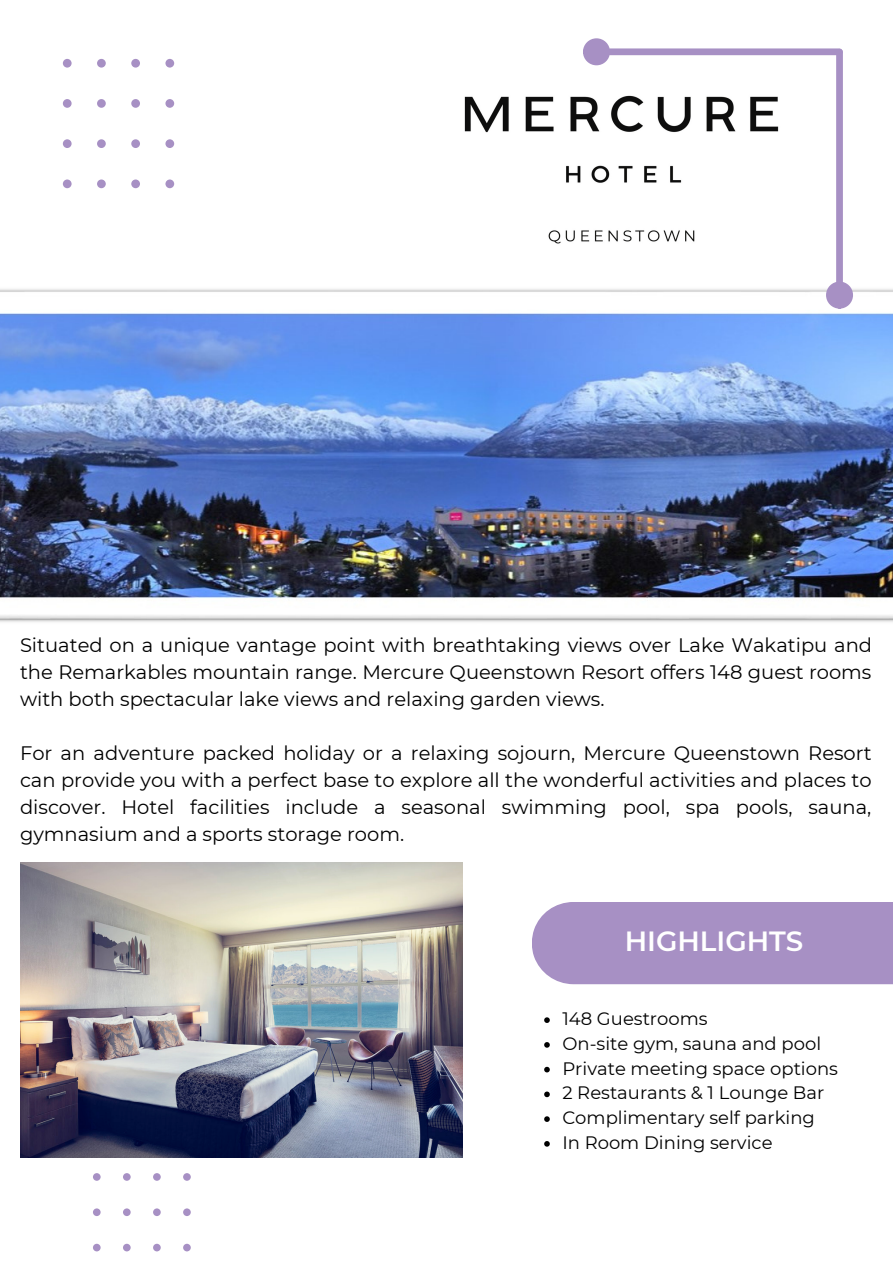
<style>
.page{position:relative;width:893px;height:1264px;background:#fff}
.page>*{position:absolute;margin:0;border:0;box-sizing:border-box;transform-origin:0 0}
.t1{font:600 27.75px "Montserrat";color:#fff}
.t2{font:19.5px/27px "Montserrat";color:#000;text-align:justify}
.t3{font:18px "Montserrat";color:#000}
</style>
<div class="page">
<img style="left:0;top:289px;width:892px;height:333px">
<div style="left:610px;top:48px;width:229px;height:7px;background:#a790c4"></div>
<div style="left:586px;top:42px;width:20px;height:20px;background:#a790c4;border-radius:50%"></div>
<div style="left:583px;top:38px;width:27px;height:27px;border:7px solid #a790c4;border-radius:50%"></div>
<img style="left:464px;top:95px;width:315px;height:149px">
<div style="left:836px;top:52px;width:6px;height:229px;background:#a790c4"></div>
<div style="left:829px;top:285px;width:20px;height:20px;background:#a790c4;border-radius:50%"></div>
<div style="left:826px;top:281px;width:27px;height:27px;border:7px solid #a790c4;border-radius:50%"></div>
<svg style="left:63px;top:59px;width:111px;height:129px"></svg>
<svg style="left:93px;top:1173px;width:98px;height:79px"></svg>
<img style="left:20px;top:862px;width:442px;height:295px">
<div style="left:532px;top:902px;width:360px;height:82px;background:#a790c4"></div>
<svg style="left:544px;top:1017px;width:5px;height:5px"></svg>
<svg style="left:544px;top:1042px;width:5px;height:5px"></svg>
<svg style="left:544px;top:1066px;width:5px;height:6px"></svg>
<svg style="left:544px;top:1091px;width:5px;height:6px"></svg>
<svg style="left:544px;top:1116px;width:5px;height:5px"></svg>
<svg style="left:544px;top:1141px;width:5px;height:5px"></svg>
<p class="t2" style="left:20px;top:631px;width:853px">Situated on a unique vantage point with breathtaking views over Lake Wakatipu and the Remarkables mountain range. Mercure Queenstown Resort offers 148 guest rooms with both spectacular lake views and relaxing garden views.</p>
<p class="t2" style="left:20px;top:739px;width:853px">For an adventure packed holiday or a relaxing sojourn, Mercure Queenstown Resort can provide you with a perfect base to explore all the wonderful activities and places to discover. Hotel facilities include a seasonal swimming pool, spa pools, sauna, gymnasium and a sports storage room.</p>
<p class="t1" style="left:624px;top:924px;width:180px">HIGHLIGHTS</p>
<p class="t3" style="left:562px;top:1007px;width:147px">148 Guestrooms</p>
<p class="t3" style="left:562px;top:1032px;width:260px">On-site gym, sauna and pool</p>
<p class="t3" style="left:562px;top:1057px;width:277px">Private meeting space options</p>
<p class="t3" style="left:562px;top:1081px;width:263px">2 Restaurants &amp; 1 Lounge Bar</p>
<p class="t3" style="left:562px;top:1106px;width:254px">Complimentary self parking</p>
<p class="t3" style="left:562px;top:1131px;width:212px">In Room Dining service</p>
</div>
